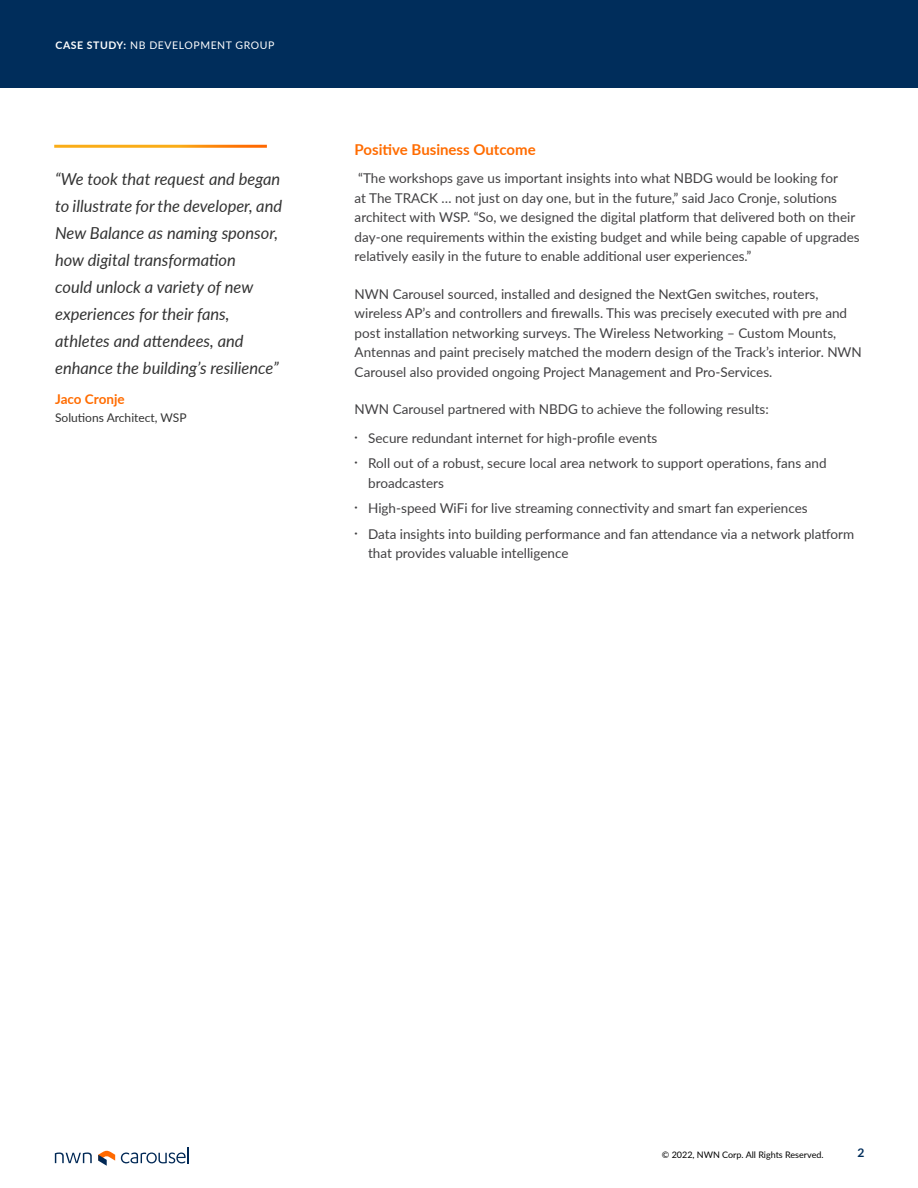
<style>
.page{position:relative;width:918px;height:1188px;background:#fff}
.page>*{position:absolute;margin:0;border:0;box-sizing:border-box;transform-origin:0 0}
.t1{font:italic 16.5px/27px "Lato";color:#333}
.Paragraph_Style_2{font:700 15px "Lato";color:#ff6c00}
.t2{font:13.5px/19.5px "Lato";color:#414042}
.t3{font:700 13.5px "Lato";color:#ff6c00}
.t4{font:12px "Lato";color:#333}
.t5{font:700 12px "Lato";color:#002d5b}
.Paragraph_Style_2-2{font:10.5px "Lato";letter-spacing:.055em;color:#fff}
.t6{font:9px "Lato";color:#000}
.s1{font-weight:700}
</style>
<div class="page">
<div style="left:0;top:0;width:918px;height:88px;background:#002d5b"></div>
<svg style="left:121px;top:1147px;width:68px;height:16px"></svg>
<svg style="left:98px;top:1150px;width:17px;height:16px"></svg>
<svg style="left:55px;top:1153px;width:37px;height:10px"></svg>
<p class="Paragraph_Style_2-2" style="left:56px;top:38px;width:221px"><span class="s1">CASE STUDY:</span> NB DEVELOPMENT GROUP</p>
<p class="t1" style="left:55px;top:165px;width:229px">“We took that request and began to illustrate for the developer, and<br>New Balance as naming sponsor, how digital transformation<br>could unlock a variety of new experiences for their fans, athletes and attendees, and enhance the building’s resilience”</p>
<p class="t3" style="left:55px;top:389px;width:71px">Jaco Cronje</p>
<p class="t4" style="left:55px;top:409px;width:133px">Solutions Architect, WSP</p>
<p class="Paragraph_Style_2" style="left:355px;top:138px;width:183px">Positive Business Outcome</p>
<p class="t2" style="left:355px;top:168px;width:507px">“The workshops gave us important insights into what NBDG would be looking for<br>at The TRACK … not just on day one, but in the future,” said Jaco Cronje, solutions architect with WSP. “So, we designed the digital platform that delivered both on their day-one requirements within the existing budget and while being capable of upgrades relatively easily in the future to enable additional user experiences.”</p>
<p class="t2" style="left:355px;top:284px;width:509px">NWN Carousel sourced, installed and designed the NextGen switches, routers, wireless AP’s and controllers and firewalls. This was precisely executed with pre and post installation networking surveys. The Wireless Networking – Custom Mounts, Antennas and paint precisely matched the modern design of the Track’s interior. NWN Carousel also provided ongoing Project Management and Pro-Services.</p>
<p class="t2" style="left:355px;top:399px;width:416px">NWN Carousel partnered with NBDG to achieve the following results:</p>
<p class="t2" style="left:355px;top:428px;width:304px"><sup>•</sup> Secure redundant internet for high-profile events</p>
<p class="t2" style="left:368px;top:453px;width:460px;text-indent:-14px"><sup>•</sup> Roll out of a robust, secure local area network to support operations, fans and broadcasters</p>
<p class="t2" style="left:355px;top:498px;width:455px"><sup>•</sup> High-speed WiFi for live streaming connectivity and smart fan experiences</p>
<p class="t2" style="left:368px;top:524px;width:488px;text-indent:-14px"><sup>•</sup> Data insights into building performance and fan attendance via a network platform that provides valuable intelligence</p>
<p class="t6" style="left:662px;top:1148px;width:163px">© 2022, NWN Corp. All Rights Reserved.</p>
<p class="t5" style="left:858px;top:1144px;width:8px">2</p>
</div>
